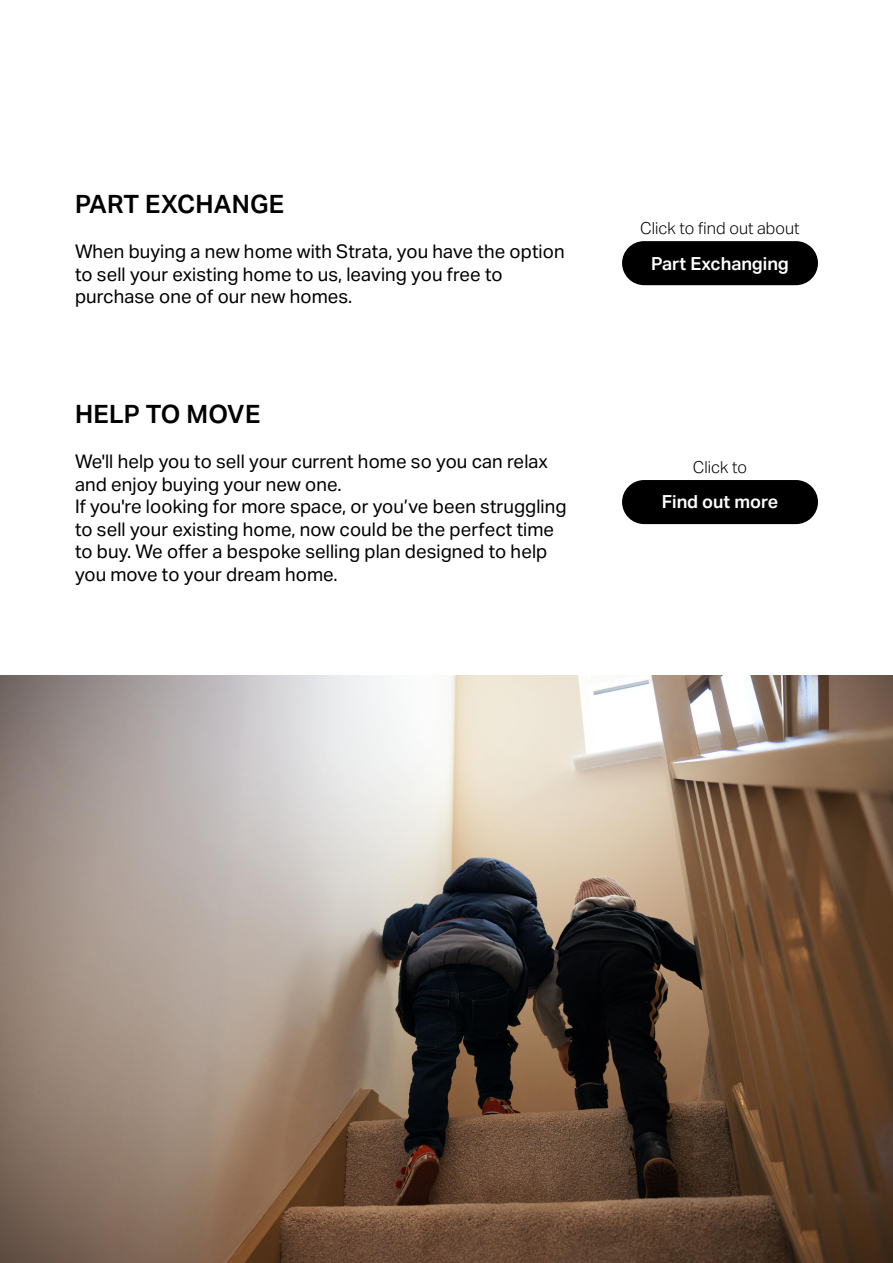
<style>
.page{position:relative;width:893px;height:1263px;background:#fff}
.page>*{position:absolute;margin:0;border:0;box-sizing:border-box;transform-origin:0 0}
.t1{font:600 25.2px "Aktiv Grotesk";letter-spacing:.01em;color:#000}
.t2{font:18.75px/22.5px "Aktiv Grotesk";color:#000}
.t3{font:600 18px "Aktiv Grotesk";color:#fff}
.t4{font:300 16.5px "Aktiv Grotesk";color:#000}
</style>
<div class="page">
<img style="left:0;top:675px;width:893px;height:588px">
<div style="left:622px;top:241px;width:196px;height:44px;background:#000;border-radius:22px"></div>
<div style="left:622px;top:480px;width:196px;height:44px;background:#000;border-radius:22px"></div>
<h1 class="t1" style="left:75px;top:190px;width:211px">PART EXCHANGE</h1>
<p class="t2" style="left:75px;top:240px;width:491px">When buying a new home with Strata, you have the option to sell your existing home to us, leaving you free to purchase one of our new homes.</p>
<h1 class="t1" style="left:75px;top:400px;width:187px">HELP TO MOVE</h1>
<p class="t2" style="left:75px;top:450px;width:493px">We'll help you to sell your current home so you can relax and enjoy buying your new one.<br>If you're looking for more space, or you’ve been struggling to sell your existing home, now could be the perfect time to buy. We offer a bespoke selling plan designed to help you move to your dream home.</p>
<p class="t4" style="left:640px;top:219px;width:161px">Click to find out about</p>
<p class="t3" style="left:651px;top:253px;width:139px">Part Exchanging</p>
<p class="t4" style="left:693px;top:458px;width:56px">Click to</p>
<p class="t3" style="left:662px;top:492px;width:118px">Find out more</p>
</div>
